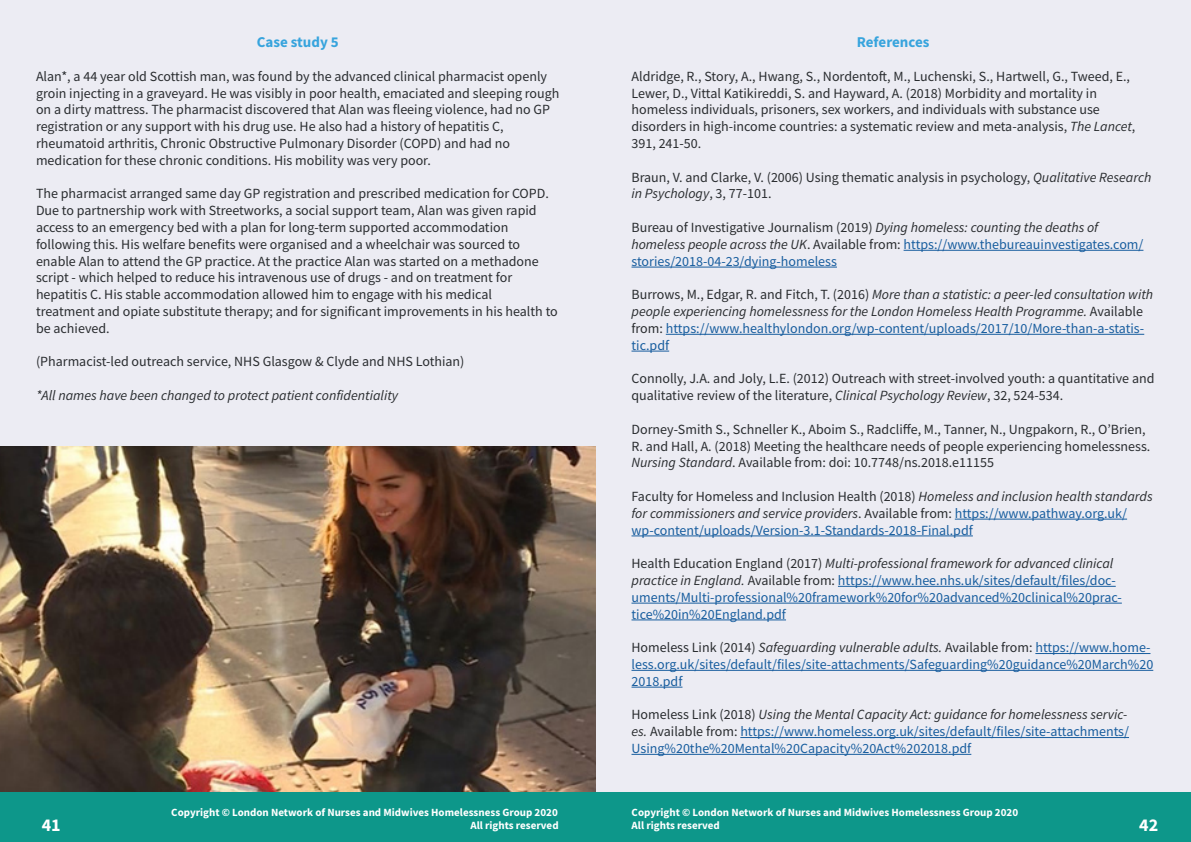
<style>
.page{position:relative;width:1191px;height:842px;background:#fff}
.page>*{position:absolute;margin:0;border:0;box-sizing:border-box;transform-origin:0 0}
.t1{font:700 18px "Source Sans Pro";color:#fff}
.t2{font:700 15px "Source Sans Pro";color:#37a4dd}
.t3{font:14px/16.8px "Source Sans Pro";color:#292c2f}
.t4{font:14px/16.8px "Source Sans Pro";color:#175d9e}
.t5{font:italic 14px/16.8px "Source Sans Pro";color:#292c2f}
.t6{font:700 11px/13.2px "Source Sans Pro";color:#fff;text-align:right}
.s1{font-style:italic}
.s2{color:#292c2f}
.s3{font-style:italic;color:#292c2f}
.s4{font-style:normal}
.s5{font-style:normal;color:#175d9e}
</style>
<div class="page">
<div style="left:0;top:1px;width:595px;height:790px;background:#ececf3"></div>
<div style="left:0;top:792px;width:595px;height:50px;background:#0d978a"></div>
<div style="left:595px;top:792px;width:595px;height:50px;background:#0d978a"></div>
<div style="left:595px;top:1px;width:595px;height:790px;background:#ececf3"></div>
<hr style="left:903px;top:250px;width:240px;height:1px;background:#175d9e">
<hr style="left:631px;top:267px;width:206px;height:1px;background:#175d9e">
<hr style="left:666px;top:334px;width:478px;height:1px;background:#175d9e">
<hr style="left:631px;top:351px;width:38px;height:1px;background:#175d9e">
<hr style="left:954px;top:519px;width:173px;height:1px;background:#175d9e">
<hr style="left:631px;top:536px;width:342px;height:1px;background:#175d9e">
<hr style="left:838px;top:586px;width:277px;height:1px;background:#175d9e">
<hr style="left:631px;top:603px;width:490px;height:1px;background:#175d9e">
<hr style="left:631px;top:620px;width:155px;height:1px;background:#175d9e">
<hr style="left:1035px;top:653px;width:115px;height:1px;background:#175d9e">
<hr style="left:631px;top:670px;width:522px;height:1px;background:#175d9e">
<hr style="left:631px;top:687px;width:51px;height:1px;background:#175d9e">
<hr style="left:740px;top:737px;width:389px;height:1px;background:#175d9e">
<hr style="left:631px;top:754px;width:340px;height:1px;background:#175d9e">
<img style="left:0;top:447px;width:595px;height:344px">
<p class="t2" style="left:257px;top:32px;width:83px">Case study 5</p>
<p class="t3" style="left:36px;top:68px;width:525px">Alan*, a 44 year old Scottish man, was found by the advanced clinical pharmacist openly groin injecting in a graveyard. He was visibly in poor health, emaciated and sleeping rough on a dirty mattress. The pharmacist discovered that Alan was fleeing violence, had no GP registration or any support with his drug use. He also had a history of hepatitis C, rheumatoid arthritis, Chronic Obstructive Pulmonary Disorder (COPD) and had no medication for these chronic conditions. His mobility was very poor.</p>
<p class="t3" style="left:36px;top:185px;width:523px">The pharmacist arranged same day GP registration and prescribed medication for COPD.<br>Due to partnership work with Streetworks, a social support team, Alan was given rapid access to an emergency bed with a plan for long-term supported accommodation following this. His welfare benefits were organised and a wheelchair was sourced to enable Alan to attend the GP practice. At the practice Alan was started on a methadone script - which helped to reduce his intravenous use of drugs - and on treatment for hepatitis C. His stable accommodation allowed him to engage with his medical<br>treatment and opiate substitute therapy; and for significant improvements in his health to be achieved.</p>
<p class="t3" style="left:36px;top:353px;width:430px">(Pharmacist-led outreach service, NHS Glasgow &amp; Clyde and NHS Lothian)</p>
<p class="t5" style="left:36px;top:387px;width:364px">*All names have been changed to protect patient confidentiality</p>
<p class="t2" style="left:857px;top:32px;width:74px">References</p>
<p class="t3" style="left:631px;top:68px;width:505px">Aldridge, R., Story, A., Hwang, S., Nordentoft, M., Luchenski, S., Hartwell, G., Tweed, E., Lewer, D., Vittal Katikireddi, S. and Hayward, A. (2018) Morbidity and mortality in homeless individuals, prisoners, sex workers, and individuals with substance use disorders in high-income countries: a systematic review and meta-analysis, <span class="s1">The Lancet</span>, 391, 241-50.</p>
<p class="t3" style="left:631px;top:169px;width:521px">Braun, V. and Clarke, V. (2006) Using thematic analysis in psychology, <span class="s1">Qualitative Research in Psychology</span>, 3, 77-101.</p>
<p class="t4" style="left:631px;top:219px;width:513px"><span class="s2">Bureau of Investigative Journalism (2019)</span> <span class="s3">Dying homeless: counting the deaths of homeless people across the UK</span><span class="s2">. Available from:</span> https://www.thebureauinvestigates.com/ stories/2018-04-23/dying-homeless</p>
<p class="t5" style="left:631px;top:286px;width:523px"><span class="s4">Burrows, M., Edgar, R. and Fitch, T. (2016)</span> More than a statistic: a peer-led consultation with people experiencing homelessness for the London Homeless Health Programme. <span class="s4">Available from:</span> <span class="s5">https://www.healthylondon.org/wp-content/uploads/2017/10/More-than-a-statis&shy;tic.pdf</span></p>
<p class="t3" style="left:631px;top:370px;width:524px">Connolly, J.A. and Joly, L.E. (2012) Outreach with street-involved youth: a quantitative and qualitative review of the literature, <span class="s1">Clinical Psychology Review</span>, 32, 524-534.</p>
<p class="t3" style="left:631px;top:421px;width:520px">Dorney-Smith S., Schneller K., Aboim S., Radcliffe, M., Tanner, N., Ungpakorn, R., O’Brien,<br>R. and Hall, A. (2018) Meeting the healthcare needs of people experiencing homelessness.<br><span class="s1">Nursing Standard</span>. Available from: doi: 10.7748/ns.2018.e11155</p>
<p class="t4" style="left:631px;top:488px;width:522px"><span class="s2">Faculty for Homeless and Inclusion Health (2018)</span> <span class="s3">Homeless and inclusion health standards for commissioners and service providers</span><span class="s2">. Available from:</span> https://www.pathway.org.uk/ wp-content/uploads/Version-3.1-Standards-2018-Final.pdf</p>
<p class="t4" style="left:631px;top:555px;width:492px"><span class="s2">Health Education England (2017)</span> <span class="s3">Multi-professional framework for advanced clinical practice in England.</span> <span class="s2">Available from:</span> https://www.hee.nhs.uk/sites/default/files/doc&shy;uments/Multi-professional%20framework%20for%20advanced%20clinical%20prac&shy;tice%20in%20England.pdf</p>
<p class="t4" style="left:631px;top:639px;width:523px"><span class="s2">Homeless Link (2014)</span> <span class="s3">Safeguarding vulnerable adults.</span> <span class="s2">Available from:</span> https://www.home&shy;less.org.uk/sites/default/files/site-attachments/Safeguarding%20guidance%20March%20<br>2018.pdf</p>
<p class="t4" style="left:631px;top:706px;width:499px;text-align:justify"><span class="s2">Homeless Link (2018)</span> <span class="s3">Using the Mental Capacity Act: guidance for homelessness servic&shy;es.</span> <span class="s2">Available from:</span> https://www.homeless.org.uk/sites/default/files/site-attachments/ Using%20the%20Mental%20Capacity%20Act%202018.pdf</p>
<p class="t6" style="left:171px;top:806px;width:389px">Copyright © London Network of Nurses and Midwives Homelessness Group 2020<br>All rights reserved</p>
<p class="t6" style="left:631px;top:806px;width:388px;text-align:left">Copyright © London Network of Nurses and Midwives Homelessness Group 2020<br>All rights reserved</p>
<p class="t1" style="left:42px;top:813px;width:21px">41</p>
<p class="t1" style="left:1139px;top:813px;width:21px">42</p>
</div>
